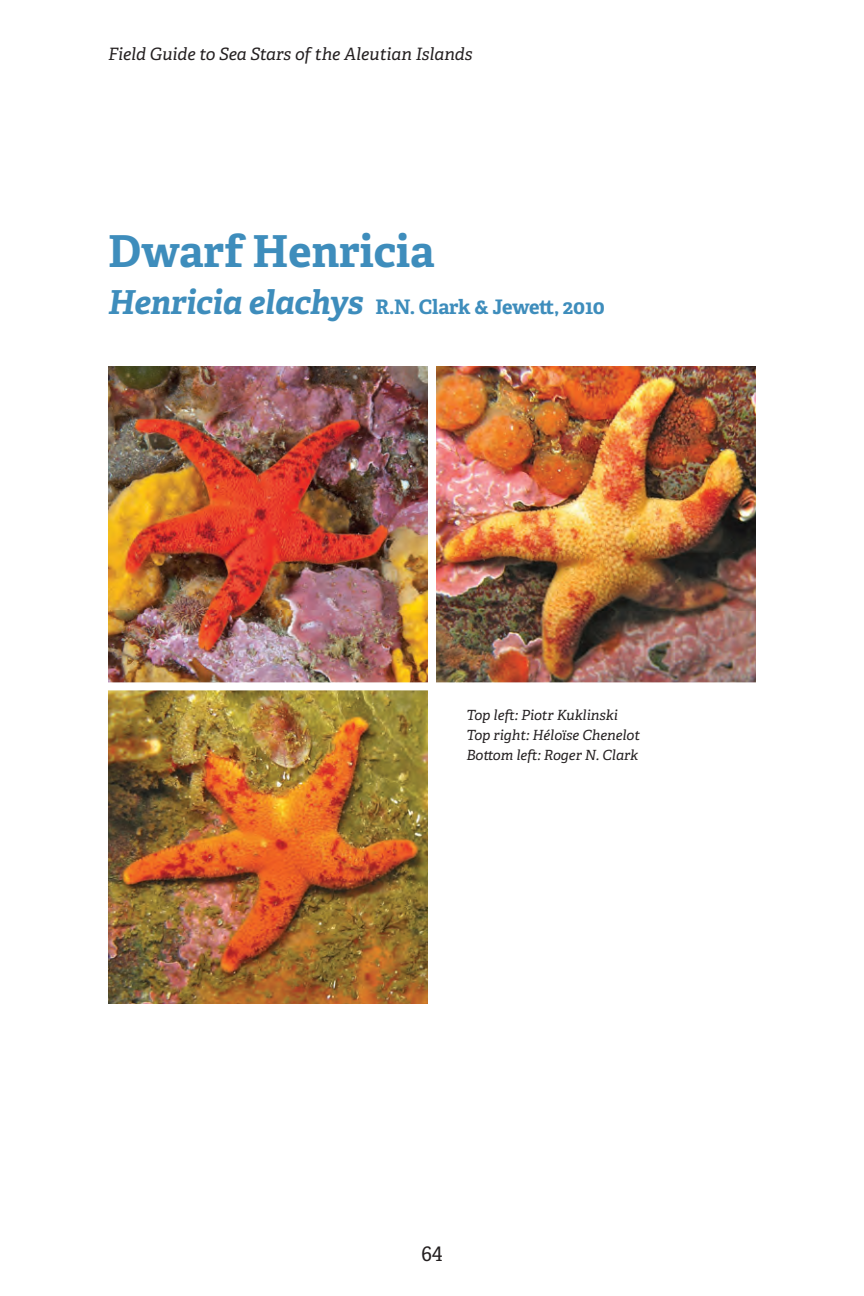
<style>
.page{position:relative;width:864px;height:1296px;background:#fff}
.page>*{position:absolute;margin:0;border:0;box-sizing:border-box;transform-origin:0 0}
.Spinulosida_Common_N{font:700 44px "Adelle";color:#3e8dbc}
.Spinulosida_Scientif{font:700 20px "Adelle";letter-spacing:-.015em;color:#3e8dbc}
.t1{font:20px "Adelle";color:#231f20}
.t2{font:italic 17px "Adelle";color:#231f20}
.Photo_credit{font:italic 14px "Adelle";color:#231f20}
.s1{font-style:italic;font-size:33px}
</style>
<div class="page">
<img style="left:108px;top:367px;width:648px;height:315px">
<img style="left:108px;top:690px;width:320px;height:314px">
<div style="left:428px;top:358px;width:8px;height:683px;background:#fff"></div>
<p class="t2" style="left:108px;top:42px;width:366px">Field Guide to Sea Stars of the Aleutian Islands</p>
<p class="Spinulosida_Common_N" style="left:108px;top:220px;width:328px">Dwarf Henricia</p>
<p class="Spinulosida_Scientif" style="left:108px;top:293px;width:498px"><span class="s1">Henricia elachys</span> R.N. Clark &amp; Jewett, 2010</p>
<p class="Photo_credit" style="left:467px;top:705px;width:153px">Top left: Piotr Kuklinski</p>
<p class="Photo_credit" style="left:467px;top:725px;width:175px">Top right: Héloïse Chenelot</p>
<p class="Photo_credit" style="left:467px;top:745px;width:173px">Bottom left: Roger N. Clark</p>
<h2 class="t1" style="left:421px;top:1239px;width:23px">64</h2>
</div>
